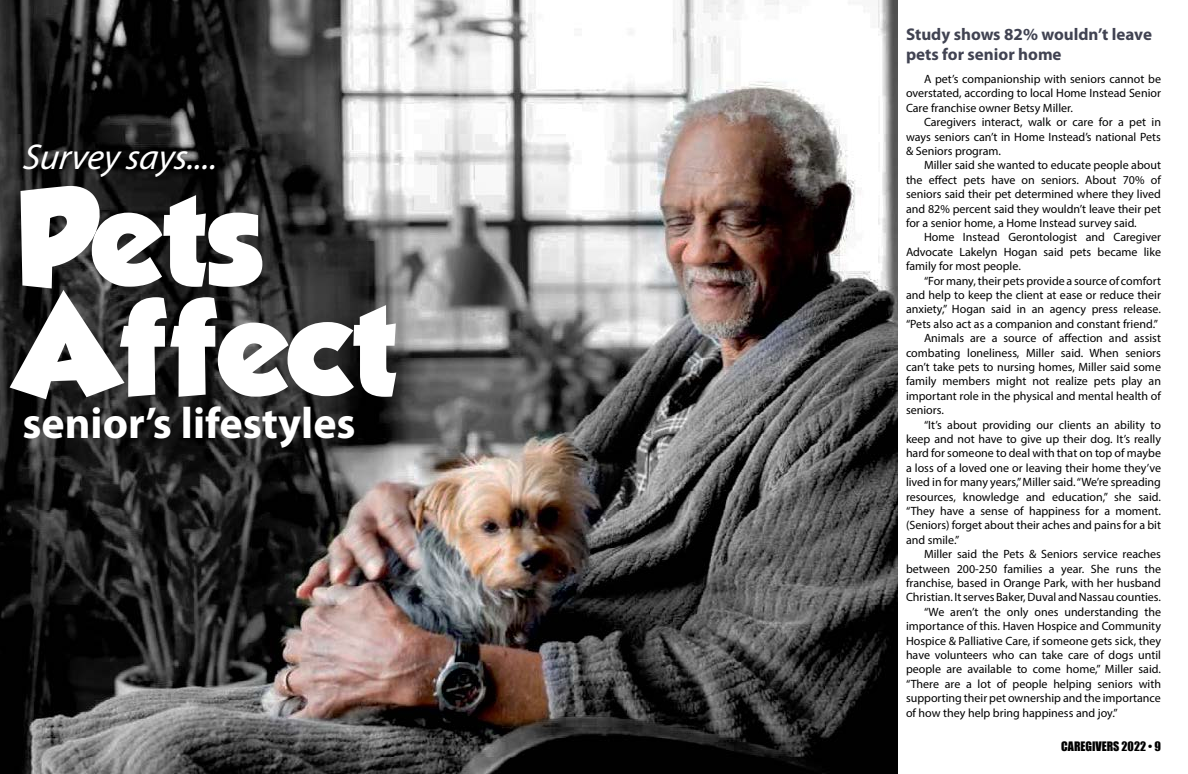
<style>
.page{position:relative;width:1188px;height:774px;background:#fff}
.page>*{position:absolute;margin:0;border:0;box-sizing:border-box;transform-origin:0 0}
.t1{font:121px/110px "GROBOLD";color:#fff}
.t2{font:700 44px "Myriad Pro";color:#fff}
.t3{font:italic 36px "Myriad Pro";color:#fff}
.t4{font:700 17px/20.4px "Myriad Pro";color:#414352}
.t5{font:12px/14.4px "Myriad Pro";color:#000;text-align:justify}
.t6{font:12px "Impact";color:#000}
</style>
<div class="page">
<img style="left:0;top:0;width:898px;height:774px">
<h3 class="t3" style="left:22px;top:134px;width:201px">Survey says....</h3>
<h1 class="t1" style="left:16px;top:183px;width:383px">Pets<br>Affect</h1>
<h2 class="t2" style="left:22px;top:394px;width:335px">senior’s lifestyles</h2>
<h3 class="t4" style="left:906px;top:23px;width:247px">Study shows 82% wouldn’t leave pets for senior home</h3>
<p class="t5" style="left:906px;top:72px;width:257px;text-indent:18px">A pet’s companionship with seniors cannot be overstated, according to local Home Instead Senior Care franchise owner Betsy Miller.</p>
<p class="t5" style="left:906px;top:115px;width:257px;text-indent:18px">Caregivers interact, walk or care for a pet in ways seniors can’t in Home Instead’s national Pets &amp; Seniors program.</p>
<p class="t5" style="left:906px;top:158px;width:257px;text-indent:18px">Miller said she wanted to educate people about the effect pets have on seniors. About 70% of seniors said their pet determined where they lived and 82% percent said they wouldn’t leave their pet for a senior home, a Home Instead survey said.</p>
<p class="t5" style="left:906px;top:230px;width:257px;text-indent:18px">Home Instead Gerontologist and Caregiver Advocate Lakelyn Hogan said pets became like family for most people.</p>
<p class="t5" style="left:924px;top:273px;width:238px">“For many, their pets provide a source of comfort</p>
<p class="t5" style="left:906px;top:288px;width:257px">and help to keep the client at ease or reduce their</p>
<p class="t5" style="left:906px;top:302px;width:257px">anxiety,” Hogan said in an agency press release.</p>
<p class="t5" style="left:906px;top:316px;width:254px">“Pets also act as a companion and constant friend.”</p>
<p class="t5" style="left:924px;top:331px;width:239px">Animals are a source of affection and assist</p>
<p class="t5" style="left:906px;top:345px;width:256px">combating loneliness, Miller said. When seniors</p>
<p class="t5" style="left:906px;top:360px;width:257px">can’t take pets to nursing homes, Miller said some</p>
<p class="t5" style="left:906px;top:374px;width:257px">family members might not realize pets play an</p>
<p class="t5" style="left:906px;top:388px;width:257px">important role in the physical and mental health of</p>
<p class="t5" style="left:906px;top:403px;width:39px">seniors.</p>
<p class="t5" style="left:924px;top:417px;width:239px">“It’s about providing our clients an ability to</p>
<p class="t5" style="left:906px;top:432px;width:257px">keep and not have to give up their dog. It’s really</p>
<p class="t5" style="left:906px;top:446px;width:257px">hard for someone to deal with that on top of maybe</p>
<p class="t5" style="left:906px;top:460px;width:257px">a loss of a loved one or leaving their home they’ve</p>
<p class="t5" style="left:906px;top:475px;width:257px">lived in for many years,” Miller said. “We’re spreading</p>
<p class="t5" style="left:906px;top:489px;width:256px">resources, knowledge and education,” she said.</p>
<p class="t5" style="left:906px;top:504px;width:256px">“They have a sense of happiness for a moment.</p>
<p class="t5" style="left:906px;top:518px;width:257px">(Seniors) forget about their aches and pains for a bit</p>
<p class="t5" style="left:906px;top:532px;width:55px">and smile.”</p>
<p class="t5" style="left:924px;top:547px;width:238px">Miller said the Pets &amp; Seniors service reaches</p>
<p class="t5" style="left:906px;top:561px;width:257px">between 200-250 families a year. She runs the</p>
<p class="t5" style="left:906px;top:576px;width:256px">franchise, based in Orange Park, with her husband</p>
<p class="t5" style="left:906px;top:590px;width:257px">Christian. It serves Baker, Duval and Nassau counties.</p>
<p class="t5" style="left:924px;top:604px;width:239px">“We aren’t the only ones understanding the</p>
<p class="t5" style="left:906px;top:619px;width:256px">importance of this. Haven Hospice and Community</p>
<p class="t5" style="left:906px;top:633px;width:257px">Hospice &amp; Palliative Care, if someone gets sick, they</p>
<p class="t5" style="left:906px;top:648px;width:257px">have volunteers who can take care of dogs until</p>
<p class="t5" style="left:906px;top:662px;width:256px">people are available to come home,” Miller said.</p>
<p class="t5" style="left:906px;top:676px;width:257px">“There are a lot of people helping seniors with</p>
<p class="t5" style="left:906px;top:691px;width:256px">supporting their pet ownership and the importance</p>
<p class="t5" style="left:906px;top:705px;width:213px">of how they help bring happiness and joy.”</p>
<p class="t6" style="left:1061px;top:737px;width:101px">CAREGIVERS 2022 • 9</p>
</div>
